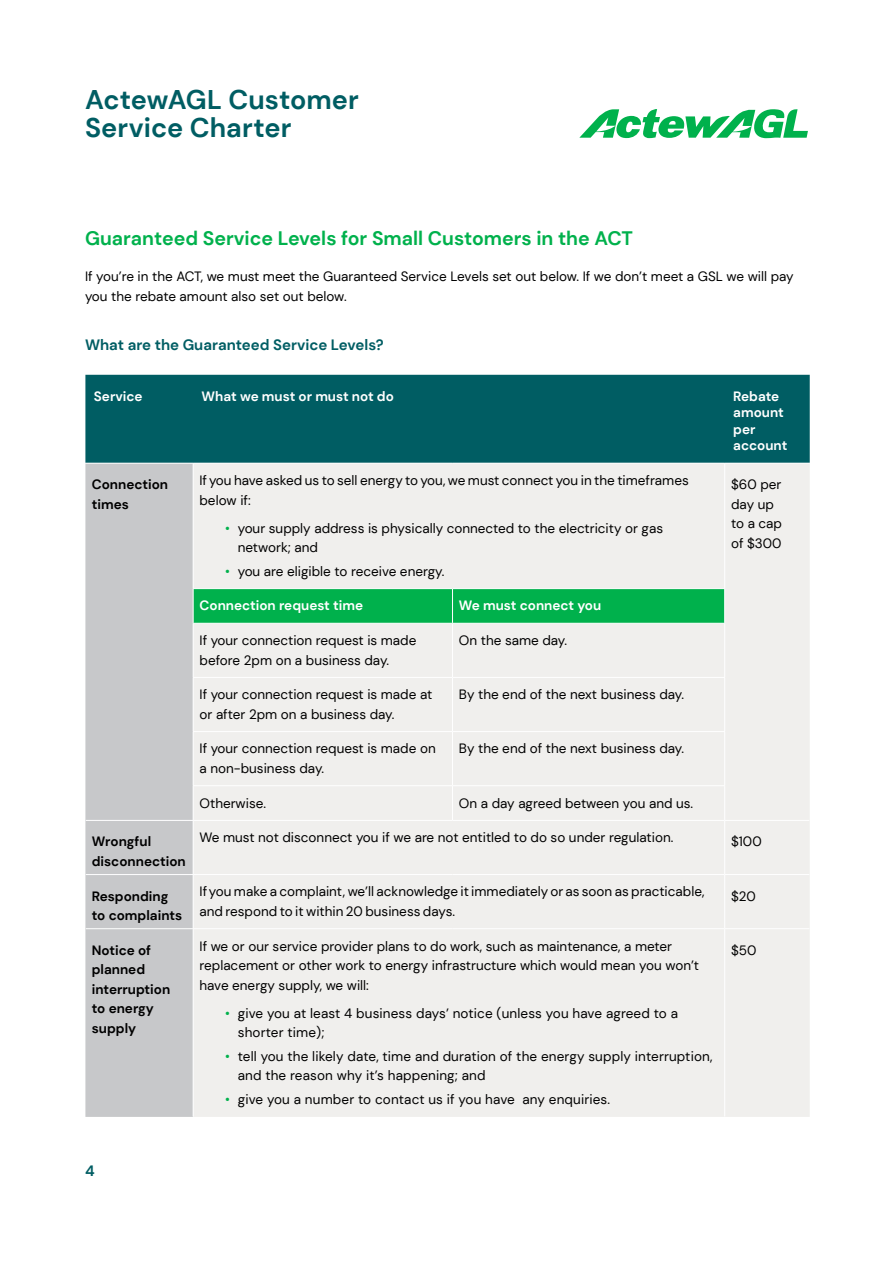
<style>
.page{position:relative;width:893px;height:1263px;background:#fff}
.page>*{position:absolute;margin:0;border:0;box-sizing:border-box;transform-origin:0 0}
.t1{font:700 27px/28.5px "DM Sans";color:#005d63}
.t2{font:700 19.5px "DM Sans";color:#00b14c}
.t3{font:700 15px "DM Sans";color:#005d63}
.t4{font:13.5px/19.5px "DM Sans";color:#000}
.t5{font:700 13.5px/19.5px "DM Sans";color:#000}
.t6{font:700 13.5px/16.5px "DM Sans";color:#fff}
.s1{color:#00b14c}
</style>
<div class="page">
<svg style="left:579px;top:109px;width:229px;height:29px"></svg>
<div style="left:85px;top:375px;width:725px;height:88px;background:#005d63"></div>
<div style="left:85px;top:464px;width:108px;height:653px;background:#c7c8ca"></div>
<div style="left:193px;top:464px;width:617px;height:653px;background:#f0efed"></div>
<div style="left:194px;top:589px;width:530px;height:34px;background:#00b14c"></div>
<hr style="left:193px;top:464px;width:1px;height:124px;background:#fff">
<hr style="left:724px;top:464px;width:1px;height:124px;background:#fff">
<hr style="left:193px;top:588px;width:259px;height:1px;background:#fff">
<hr style="left:193px;top:589px;width:1px;height:34px;background:#fff">
<hr style="left:452px;top:588px;width:273px;height:1px;background:#fff">
<hr style="left:452px;top:589px;width:1px;height:34px;background:#fff">
<hr style="left:724px;top:589px;width:1px;height:34px;background:#fff">
<hr style="left:193px;top:623px;width:259px;height:1px;background:#fff">
<hr style="left:193px;top:624px;width:1px;height:53px;background:#fff">
<hr style="left:452px;top:623px;width:273px;height:1px;background:#fff">
<hr style="left:452px;top:624px;width:1px;height:53px;background:#fff">
<hr style="left:724px;top:624px;width:1px;height:53px;background:#fff">
<hr style="left:193px;top:677px;width:259px;height:1px;background:#fff">
<hr style="left:193px;top:678px;width:1px;height:53px;background:#fff">
<hr style="left:452px;top:677px;width:273px;height:1px;background:#fff">
<hr style="left:452px;top:678px;width:1px;height:53px;background:#fff">
<hr style="left:724px;top:678px;width:1px;height:53px;background:#fff">
<hr style="left:193px;top:731px;width:259px;height:1px;background:#fff">
<hr style="left:193px;top:732px;width:1px;height:53px;background:#fff">
<hr style="left:452px;top:731px;width:273px;height:1px;background:#fff">
<hr style="left:452px;top:732px;width:1px;height:53px;background:#fff">
<hr style="left:724px;top:732px;width:1px;height:53px;background:#fff">
<hr style="left:193px;top:785px;width:259px;height:1px;background:#fff">
<hr style="left:193px;top:786px;width:1px;height:34px;background:#fff">
<hr style="left:452px;top:785px;width:273px;height:1px;background:#fff">
<hr style="left:452px;top:786px;width:1px;height:34px;background:#fff">
<hr style="left:724px;top:786px;width:1px;height:34px;background:#fff">
<hr style="left:86px;top:820px;width:107px;height:1px;background:#fff">
<hr style="left:193px;top:820px;width:259px;height:1px;background:#fff">
<hr style="left:193px;top:821px;width:1px;height:53px;background:#fff">
<hr style="left:452px;top:820px;width:273px;height:1px;background:#fff">
<hr style="left:725px;top:820px;width:84px;height:1px;background:#fff">
<hr style="left:724px;top:821px;width:1px;height:53px;background:#fff">
<hr style="left:86px;top:874px;width:107px;height:1px;background:#fff">
<hr style="left:193px;top:874px;width:259px;height:1px;background:#fff">
<hr style="left:193px;top:875px;width:1px;height:53px;background:#fff">
<hr style="left:452px;top:874px;width:273px;height:1px;background:#fff">
<hr style="left:725px;top:874px;width:84px;height:1px;background:#fff">
<hr style="left:724px;top:875px;width:1px;height:53px;background:#fff">
<hr style="left:86px;top:928px;width:107px;height:1px;background:#fff">
<hr style="left:193px;top:928px;width:259px;height:1px;background:#fff">
<hr style="left:193px;top:929px;width:1px;height:187px;background:#fff">
<hr style="left:452px;top:928px;width:273px;height:1px;background:#fff">
<hr style="left:725px;top:928px;width:84px;height:1px;background:#fff">
<hr style="left:724px;top:929px;width:1px;height:187px;background:#fff">
<h1 class="t1" style="left:85px;top:85px;width:275px">ActewAGL Customer<br>Service Charter</h1>
<h2 class="t2" style="left:85px;top:226px;width:549px">Guaranteed Service Levels for Small Customers in the ACT</h2>
<p class="t4" style="left:85px;top:267px;width:710px">If you’re in the ACT, we must meet the Guaranteed Service Levels set out below. If we don’t meet a GSL we will pay you the rebate amount also set out below.</p>
<p class="t3" style="left:85px;top:335px;width:300px">What are the Guaranteed Service Levels?</p>
<p class="t6" style="left:94px;top:388px;width:50px">Service</p>
<p class="t6" style="left:202px;top:388px;width:194px">What we must or must not do</p>
<p class="t6" style="left:733px;top:388px;width:56px">Rebate amount per account</p>
<p class="t5" style="left:92px;top:475px;width:78px">Connection times</p>
<p class="t4" style="left:200px;top:471px;width:491px">If you have asked us to sell energy to you, we must connect you in the timeframes below if:</p>
<p class="t4" style="left:238px;top:518px;width:427px;text-indent:-13px"><span class="s1">•</span> your supply address is physically connected to the electricity or gas network; and</p>
<p class="t4" style="left:225px;top:561px;width:221px"><span class="s1">•</span> you are eligible to receive energy.</p>
<p class="t4" style="left:731px;top:475px;width:52px">$60 per day up to a cap of $300</p>
<p class="t6" style="left:200px;top:597px;width:165px">Connection request time</p>
<p class="t6" style="left:459px;top:597px;width:144px">We must connect you</p>
<p class="t4" style="left:200px;top:631px;width:218px">If your connection request is made before 2pm on a business day.</p>
<p class="t4" style="left:459px;top:631px;width:110px">On the same day.</p>
<p class="t4" style="left:200px;top:685px;width:234px">If your connection request is made at or after 2pm on a business day.</p>
<p class="t4" style="left:459px;top:685px;width:227px">By the end of the next business day.</p>
<p class="t4" style="left:200px;top:739px;width:238px">If your connection request is made on a non-business day.</p>
<p class="t4" style="left:459px;top:739px;width:227px">By the end of the next business day.</p>
<p class="t4" style="left:200px;top:793px;width:68px">Otherwise.</p>
<p class="t4" style="left:459px;top:793px;width:236px">On a day agreed between you and us.</p>
<p class="t5" style="left:92px;top:832px;width:95px">Wrongful disconnection</p>
<p class="t4" style="left:200px;top:828px;width:475px">We must not disconnect you if we are not entitled to do so under regulation.</p>
<p class="t4" style="left:731px;top:832px;width:32px">$100</p>
<p class="t5" style="left:92px;top:886px;width:92px">Responding to complaints</p>
<p class="t4" style="left:200px;top:882px;width:506px">If you make a complaint, we’ll acknowledge it immediately or as soon as practicable, and respond to it within 20 business days.</p>
<p class="t4" style="left:731px;top:886px;width:26px">$20</p>
<p class="t5" style="left:92px;top:940px;width:80px">Notice of planned interruption to energy supply</p>
<p class="t4" style="left:200px;top:936px;width:501px">If we or our service provider plans to do work, such as maintenance, a meter replacement or other work to energy infrastructure which would mean you won’t have energy supply, we will:</p>
<p class="t4" style="left:731px;top:940px;width:27px">$50</p>
<p class="t4" style="left:238px;top:1003px;width:442px;text-indent:-13px"><span class="s1">•</span> give you at least 4 business days’ notice (unless you have agreed to a shorter time);</p>
<p class="t4" style="left:238px;top:1046px;width:476px;text-indent:-13px"><span class="s1">•</span> tell you the likely date, time and duration of the energy supply interruption, and the reason why it’s happening; and</p>
<p class="t4" style="left:225px;top:1089px;width:387px"><span class="s1">•</span> give you a number to contact us if you have any enquiries.</p>
<p class="t3" style="left:85px;top:1161px;width:11px">4</p>
</div>
